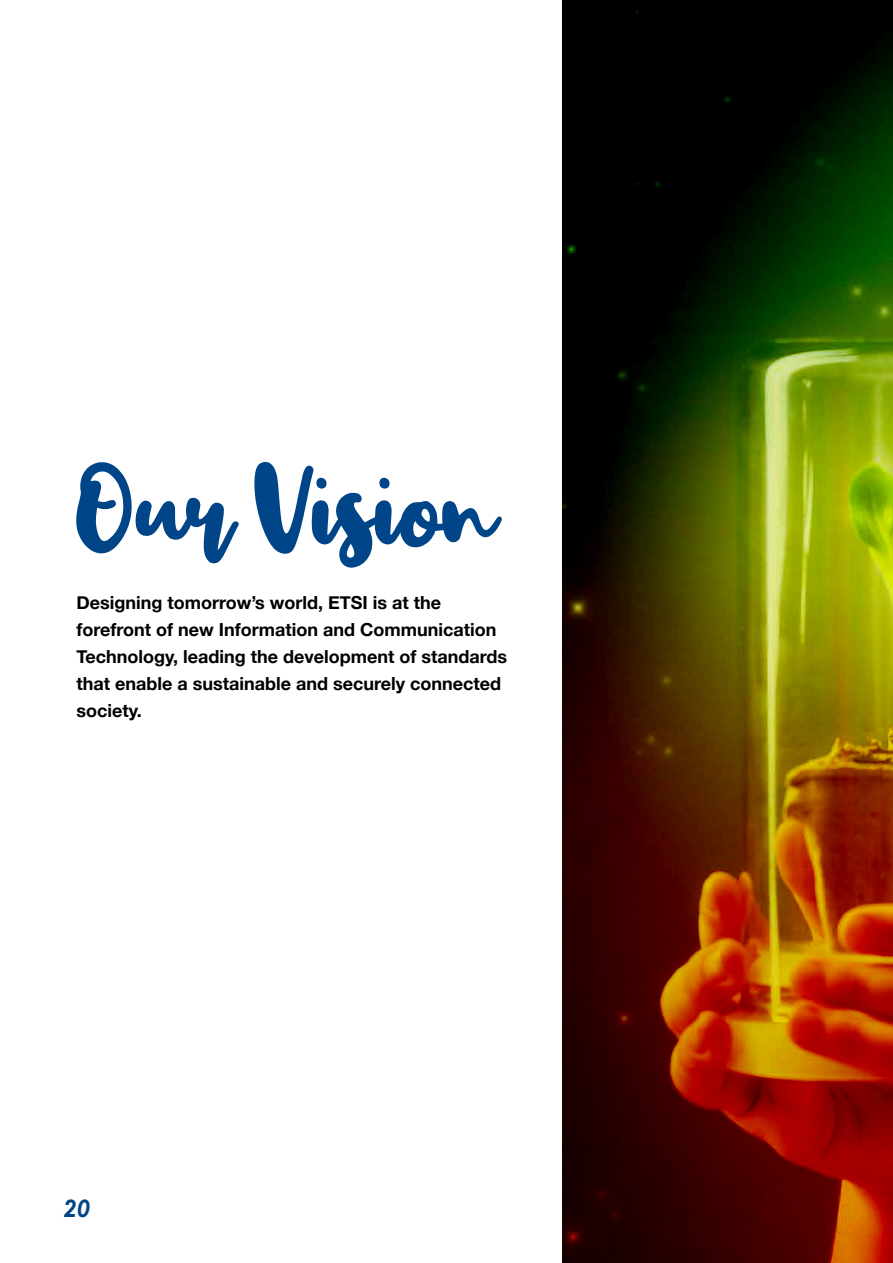
<style>
.page{position:relative;width:893px;height:1263px;background:#fff}
.page>*{position:absolute;margin:0;border:0;box-sizing:border-box;transform-origin:0 0}
.t1{font:120px "Big Snow";color:#004587}
.t2{font:italic 700 24px "Century Gothic";color:#004587}
.t3{font:700 18px/27px "Helvetica Neue";color:#000}
</style>
<div class="page">
<img style="left:563px;top:0;width:330px;height:1263px">
<h1 class="t1" style="left:77px;top:436px;width:422px">Our Vision</h1>
<p class="t3" style="left:77px;top:589px;width:432px">Designing tomorrow’s world, ETSI is at the forefront of new Information and Communication Technology, leading the development of standards that enable a sustainable and securely connected society.</p>
<h2 class="t2" style="left:64px;top:1193px;width:28px">20</h2>
</div>
